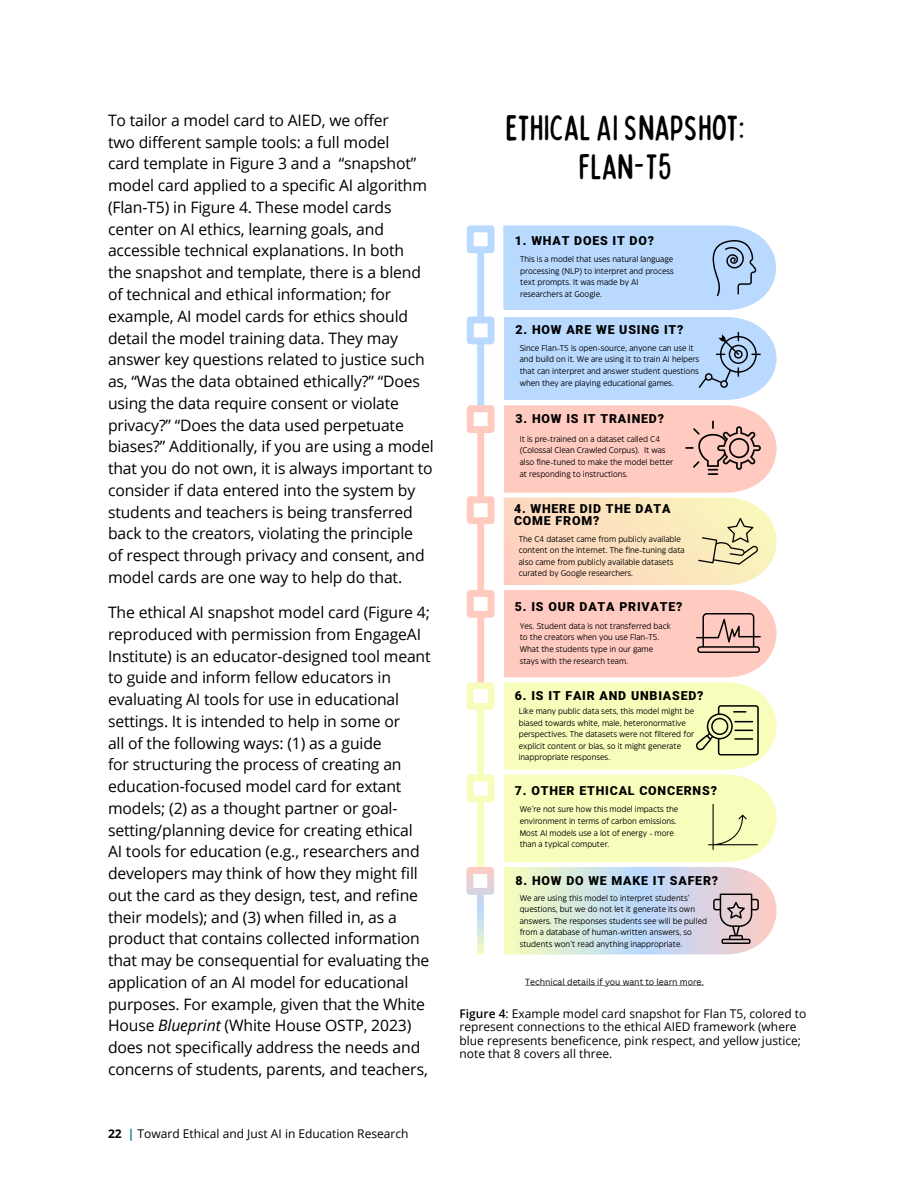
<style>
.page{position:relative;width:918px;height:1188px;background:#fff}
.page>*{position:absolute;margin:0;border:0;box-sizing:border-box;transform-origin:0 0}
.t1{font:condensed 35.85px/39px "Bobby Jones Soft";color:#000;text-align:center}
.t2{font:15.75px/21.8px "Open Sans";letter-spacing:-.01em;color:#000}
.t3{font:900 12.3px/12px "Mardoto";letter-spacing:.065em;color:#000}
.t4{font:12px/13.5px "Open Sans";color:#000}
.t5{font:8.7px "Canva Sans";color:#000}
.t6{font:8.4px/11.6px "Eastman Grotesque";color:#000}
.s1{font-style:italic}
.s2{font-weight:700}
.s3{font-weight:700;color:#037d8c}
.s4{font-weight:600}
</style>
<div class="page">
<div style="left:477px;top:253px;width:7px;height:64px;background:#b9d9ff"></div>
<div style="left:467px;top:225px;width:28px;height:28px;border:7px solid #b9d9ff"></div>
<div style="left:477px;top:344px;width:7px;height:65px;background:#b9d9ff"></div>
<div style="left:467px;top:317px;width:28px;height:27px;border:7px solid #b9d9ff"></div>
<div style="left:477px;top:433px;width:7px;height:63px;background:#ffcbc0"></div>
<div style="left:467px;top:405px;width:28px;height:28px;border:7px solid #ffcbc0"></div>
<div style="left:477px;top:524px;width:7px;height:65px;background:#ffcbc0"></div>
<div style="left:467px;top:496px;width:28px;height:28px;border:7px solid #ffcbc0"></div>
<div style="left:477px;top:618px;width:7px;height:63px;background:#ffcbc0"></div>
<div style="left:467px;top:590px;width:28px;height:28px;border:7px solid #ffcbc0"></div>
<div style="left:477px;top:710px;width:7px;height:65px;background:#f8fdbb"></div>
<div style="left:467px;top:682px;width:28px;height:28px;border:7px solid #f8fdbb"></div>
<div style="left:477px;top:802px;width:7px;height:64px;background:#f8fdbb"></div>
<div style="left:467px;top:775px;width:28px;height:27px;border:7px solid #f8fdbb"></div>
<svg style="left:477px;top:895px;width:7px;height:59px"></svg>
<div style="left:466px;top:867px;width:28px;height:28px;border:7px solid #fff"></div>
<svg style="left:503px;top:225px;width:273px;height:85px;background:#b9d7fb"></svg>
<svg style="left:504px;top:317px;width:273px;height:637px;background:#eae0cc"></svg>
<hr style="left:608px;top:985px;width:96px;height:1px;background:#000">
<hr style="left:525px;top:985px;width:81px;height:1px;background:#000">
<p class="t2" style="left:108px;top:109px;width:327px">To tailor a model card to AIED, we offer<br>two different sample tools: a full model<br>card template in Figure 3 and a “snapshot” model card applied to a specific AI algorithm (Flan-T5) in Figure 4. These model cards center on AI ethics, learning goals, and accessible technical explanations. In both<br>the snapshot and template, there is a blend of technical and ethical information; for example, AI model cards for ethics should detail the model training data. They may answer key questions related to justice such as, “Was the data obtained ethically?” “Does using the data require consent or violate privacy?” “Does the data used perpetuate biases?” Additionally, if you are using a model that you do not own, it is always important to consider if data entered into the system by students and teachers is being transferred back to the creators, violating the principle<br>of respect through privacy and consent, and model cards are one way to help do that.</p>
<p class="t2" style="left:108px;top:601px;width:324px">The ethical AI snapshot model card (Figure 4; reproduced with permission from EngageAI Institute) is an educator-designed tool meant to guide and inform fellow educators in evaluating AI tools for use in educational settings. It is intended to help in some or<br>all of the following ways: (1) as a guide<br>for structuring the process of creating an education-focused model card for extant models; (2) as a thought partner or goal&shy;setting/planning device for creating ethical AI tools for education (e.g., researchers and developers may think of how they might fill out the card as they design, test, and refine their models); and (3) when filled in, as a product that contains collected information that may be consequential for evaluating the application of an AI model for educational purposes. For example, given that the White House <span class="s1">Blueprint</span> (White House OSTP, 2023) does not specifically address the needs and concerns of students, parents, and teachers,</p>
<p class="t4" style="left:108px;top:1127px;width:302px"><span class="s2">22</span> <span class="s3">|</span> Toward Ethical and Just AI in Education Research</p>
<h1 class="t1" style="left:505px;top:107px;width:241px">ETHICAL AISNAPSHOT:<br>FLAN-T5</h1>
<p class="t3" style="left:515px;top:234px;width:141px">1. WHAT DOES IT DO?</p>
<p class="t6" style="left:520px;top:253px;width:155px">This is a model that uses natural language processing (NLP) to interpret and process text prompts. It was made by AI researchers at Google.</p>
<p class="t3" style="left:516px;top:323px;width:169px">2. HOW ARE WE USING IT?</p>
<p class="t6" style="left:520px;top:342px;width:181px">Since Flan-T5 is open-source, anyone can use it and build on it. We are using it to train AI helpers that can interpret and answer student questions when they are playing educational games.</p>
<p class="t3" style="left:516px;top:412px;width:150px">3. HOW IS IT TRAINED?</p>
<p class="t6" style="left:520px;top:432px;width:155px">It is pre-trained on a dataset called C4 (Colossal Clean Crawled Corpus). It was also fine-tuned to make the model better at responding to instructions.</p>
<p class="t3" style="left:514px;top:502px;width:158px">4. WHERE DID THE DATA<br>COME FROM?</p>
<p class="t6" style="left:519px;top:532px;width:168px">The C4 dataset came from publicly available content on the internet. The fine-tuning data also came from publicly available datasets curated by Google researchers.</p>
<p class="t3" style="left:515px;top:600px;width:169px">5. IS OUR DATA PRIVATE?</p>
<p class="t6" style="left:520px;top:619px;width:153px">Yes. Student data is not transferred back to the creators when you use Flan-T5.<br>What the students type in our game stays with the research team.</p>
<p class="t3" style="left:515px;top:689px;width:190px">6. IS IT FAIR AND UNBIASED?</p>
<p class="t6" style="left:519px;top:705px;width:177px">Like many public data sets, this model might be biased towards white, male, heteronormative perspectives. The datasets were not filtered for explicit content or bias, so it might generate inappropriate responses.</p>
<p class="t3" style="left:515px;top:785px;width:203px">7. OTHER ETHICAL CONCERNS?</p>
<p class="t6" style="left:520px;top:803px;width:160px">We’re not sure how this model impacts the environment in terms of carbon emissions.<br>Most AI models use a lot of energy - more than a typical computer.</p>
<p class="t3" style="left:516px;top:874px;width:204px">8. HOW DO WE MAKE IT SAFER?</p>
<p class="t6" style="left:520px;top:891px;width:189px">We are using this model to interpret students’ questions, but we do not let it generate its own answers. The responses students see will be pulled from a database of human-written answers, so students won’t read anything inappropriate.</p>
<p class="t5" style="left:525px;top:976px;width:180px">Technical details if you want to learn more.</p>
<p class="t4" style="left:460px;top:1006px;width:348px"><span class="s4">Figure 4</span>: Example model card snapshot for Flan T5, colored to represent connections to the ethical AIED framework (where blue represents beneficence, pink respect, and yellow justice; note that 8 covers all three.</p>
</div>
